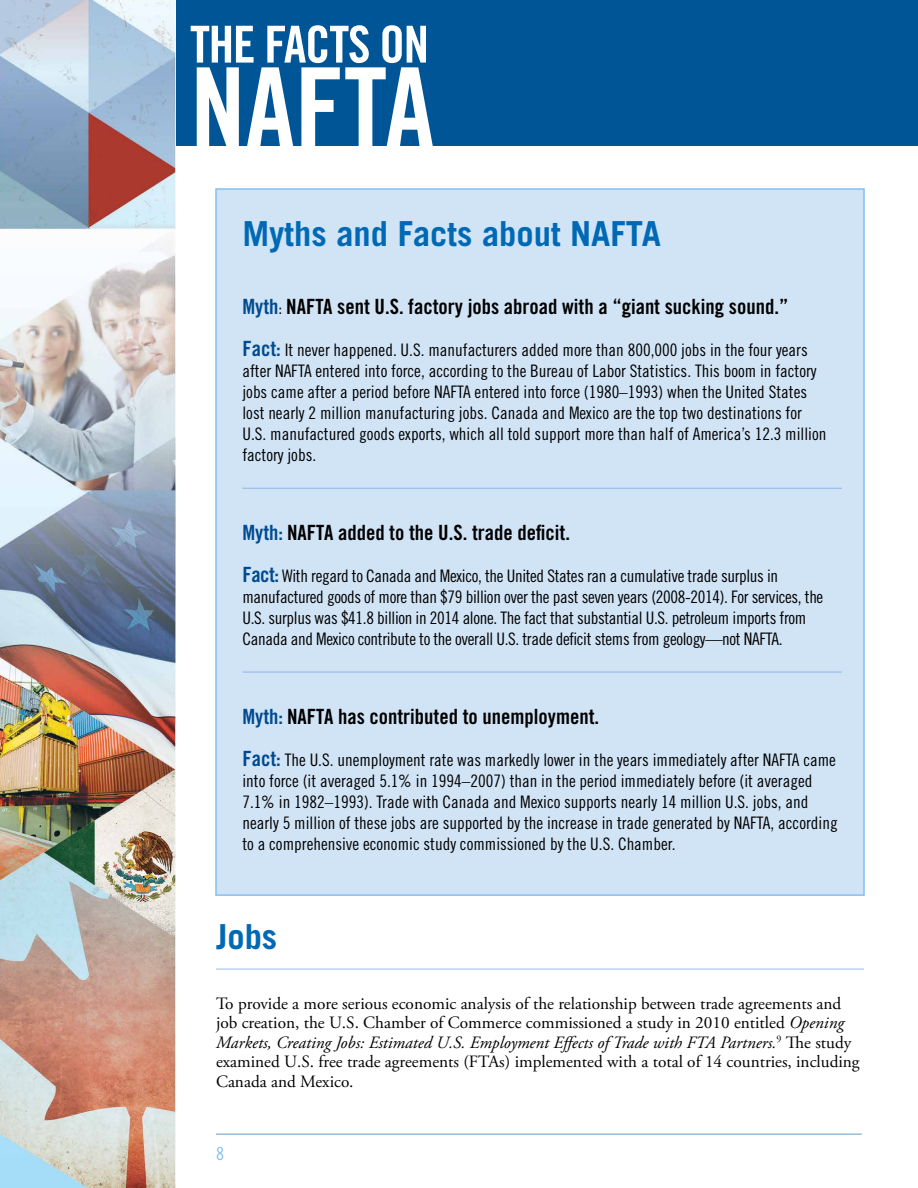
<style>
.page{position:relative;width:918px;height:1188px;background:#fff}
.page>*{position:absolute;margin:0;border:0;box-sizing:border-box;transform-origin:0 0}
.t1{font:110.85px "Trade Gothic LT Std Bd Cn 20";color:#fff}
.t2{font:51px "Trade Gothic LT Std Bd Cn 20";letter-spacing:-.025em;color:#fff}
.t3{font:700 34.5px "Trade Gothic LT Std";color:#0069b5}
.t4{font:21px "Trade Gothic LT Std Bd Cn 20";color:#000}
.t5{font:18px "Trade Gothic LT Std Cn 18";color:#85bff2}
.t6{font:17.25px/21px "Trade Gothic LT Std Cn 18";color:#000}
.t7{font:17.25px/19.5px "Adobe Garamond Pro";color:#000}
.t8{font:17.25px/21px "Trade Gothic LT Std Cn 18";letter-spacing:-.02em;color:#000}
.s1{color:#004a8f}
.s2{font-family:"Trade Gothic LT Std Cn 18";font-size:17.25px}
.s3{font-family:"Trade Gothic LT Std Bd Cn 20";font-size:21px;color:#004a8f}
.s4{font-style:italic}
</style>
<div class="page">
<div style="left:162px;top:0;width:756px;height:146px;background:#005596"></div>
<hr style="left:216px;top:1133px;width:646px;height:2px;background:#005596">
<img style="left:0;top:0;width:176px;height:1188px">
<hr style="left:216px;top:968px;width:648px;height:2px;background:#5b92d9">
<div style="left:215px;top:188px;width:650px;height:708px;background:#d1e4f6;border:2px solid #85bff2"></div>
<hr style="left:242px;top:487px;width:600px;height:2px;background:#5b92d9">
<hr style="left:242px;top:671px;width:600px;height:2px;background:#5b92d9">
<h2 class="t2" style="left:190px;top:13px;width:240px">THE FACTS ON</h2>
<h1 class="t1" style="left:190px;top:41px;width:246px">NAFTA</h1>
<h3 class="t3" style="left:242px;top:213px;width:420px">Myths and Facts about NAFTA</h3>
<p class="t4" style="left:242px;top:294px;width:547px"><span class="s1">Myth</span><span class="s2">:</span> NAFTA sent U.S. factory jobs abroad with a “giant sucking sound.”</p>
<p class="t6" style="left:242px;top:339px;width:586px"><span class="s3">Fact:</span> It never happened. U.S. manufacturers added more than 800,000 jobs in the four years after NAFTA entered into force, according to the Bureau of Labor Statistics. This boom in factory jobs came after a period before NAFTA entered into force (1980–1993) when the United States lost nearly 2 million manufacturing jobs. Canada and Mexico are the top two destinations for U.S. manufactured goods exports, which all told support more than half of America’s 12.3 million factory jobs.</p>
<p class="t4" style="left:242px;top:520px;width:329px"><span class="s1">Myth:</span> NAFTA added to the U.S. trade deficit.</p>
<p class="t8" style="left:242px;top:565px;width:582px"><span class="s3">Fact:</span> With regard to Canada and Mexico, the United States ran a cumulative trade surplus in manufactured goods of more than $79 billion over the past seven years (2008-2014). For services, the U.S. surplus was $41.8 billion in 2014 alone. The fact that substantial U.S. petroleum imports from Canada and Mexico contribute to the overall U.S. trade deficit stems from geology—not NAFTA.</p>
<p class="t4" style="left:242px;top:703px;width:358px"><span class="s1">Myth:</span> NAFTA has contributed to unemployment.</p>
<p class="t6" style="left:242px;top:749px;width:597px"><span class="s3">Fact:</span> The U.S. unemployment rate was markedly lower in the years immediately after NAFTA came into force (it averaged 5.1% in 1994–2007) than in the period immediately before (it averaged 7.1% in 1982–1993). Trade with Canada and Mexico supports nearly 14 million U.S. jobs, and nearly 5 million of these jobs are supported by the increase in trade generated by NAFTA, according to a comprehensive economic study commissioned by the U.S. Chamber.</p>
<h3 class="t3" style="left:216px;top:916px;width:63px">Jobs</h3>
<p class="t7" style="left:216px;top:994px;width:645px">To provide a more serious economic analysis of the relationship between trade agreements and job creation, the U.S. Chamber of Commerce commissioned a study in 2010 entitled <span class="s4">Opening Markets, Creating Jobs: Estimated U.S. Employment Effects of Trade with FTA Partners.</span><sup>9</sup> The study examined U.S. free trade agreements (FTAs) implemented with a total of 14 countries, including Canada and Mexico.</p>
<p class="t5" style="left:216px;top:1143px;width:9px">8</p>
</div>
